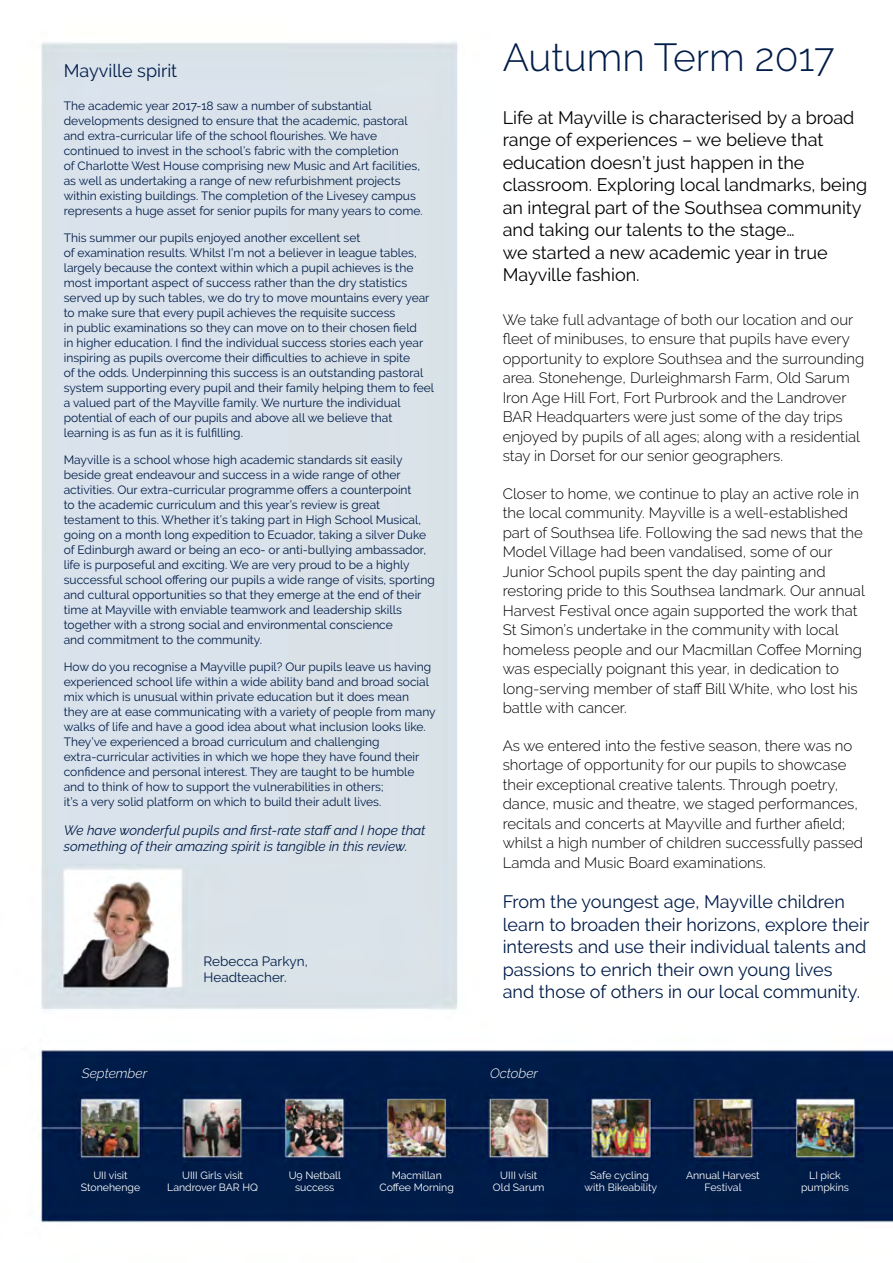
<style>
.page{position:relative;width:893px;height:1263px;background:#fff}
.page>*{position:absolute;margin:0;border:0;box-sizing:border-box;transform-origin:0 0}
.t1{font:300 39px "Raleway";color:#001c48}
.t2{font:18px/22.5px "Raleway";color:#000}
.t3{font:18px/22.5px "Raleway";color:#001c48}
.t4{font:300 15px/19.5px "Raleway";color:#000}
.t5{font:italic 13.5px/16.5px "Raleway";color:#001c48}
.t6{font:13.5px/16.2px "Raleway";color:#001c48}
.t7{font:italic 300 13.5px "Raleway";color:#fff}
.t8{font:12px/15px "Raleway";color:#001c48}
.t9{font:10.5px/12.6px "Raleway";color:#fff;text-align:center}
</style>
<div class="page">
<img style="left:40px;top:42px;width:853px;height:1181px">
<h2 class="t3" style="left:64px;top:59px;width:115px">Mayville spirit</h2>
<p class="t8" style="left:64px;top:98px;width:360px">The academic year 2017-18 saw a number of substantial developments designed to ensure that the academic, pastoral and extra-curricular life of the school flourishes. We have continued to invest in the school’s fabric with the completion<br>of Charlotte West House comprising new Music and Art facilities, as well as undertaking a range of new refurbishment projects within existing buildings. The completion of the Livesey campus represents a huge asset for senior pupils for many years to come.</p>
<p class="t8" style="left:64px;top:230px;width:372px">This summer our pupils enjoyed another excellent set<br>of examination results. Whilst I’m not a believer in league tables, largely because the context within which a pupil achieves is the most important aspect of success rather than the dry statistics served up by such tables, we do try to move mountains every year to make sure that every pupil achieves the requisite success<br>in public examinations so they can move on to their chosen field<br>in higher education. I find the individual success stories each year inspiring as pupils overcome their difficulties to achieve in spite<br>of the odds. Underpinning this success is an outstanding pastoral system supporting every pupil and their family helping them to feel a valued part of the Mayville family. We nurture the individual potential of each of our pupils and above all we believe that learning is as fun as it is fulfilling.</p>
<p class="t8" style="left:64px;top:452px;width:373px">Mayville is a school whose high academic standards sit easily beside great endeavour and success in a wide range of other activities. Our extra-curricular programme offers a counterpoint<br>to the academic curriculum and this year’s review is great testament to this. Whether it’s taking part in High School Musical, going on a month long expedition to Ecuador, taking a silver Duke of Edinburgh award or being an eco- or anti-bullying ambassador, life is purposeful and exciting. We are very proud to be a highly successful school offering our pupils a wide range of visits, sporting and cultural opportunities so that they emerge at the end of their time at Mayville with enviable teamwork and leadership skills together with a strong social and environmental conscience<br>and commitment to the community.</p>
<p class="t8" style="left:64px;top:659px;width:373px">How do you recognise a Mayville pupil? Our pupils leave us having experienced school life within a wide ability band and broad social mix which is unusual within private education but it does mean they are at ease communicating with a variety of people from many walks of life and have a good idea about what inclusion looks like.<br>They’ve experienced a broad curriculum and challenging extra-curricular activities in which we hope they have found their confidence and personal interest. They are taught to be humble and to think of how to support the vulnerabilities in others;<br>it’s a very solid platform on which to build their adult lives.</p>
<p class="t5" style="left:64px;top:821px;width:363px">We have wonderful pupils and first-rate staff and I hope that something of their amazing spirit is tangible in this review.</p>
<p class="t7" style="left:82px;top:1065px;width:67px">September</p>
<p class="t6" style="left:204px;top:953px;width:106px">Rebecca Parkyn,<br>Headteacher.</p>
<p class="t9" style="left:81px;top:1168px;width:61px">UII visit<br>Stonehenge</p>
<p class="t9" style="left:167px;top:1168px;width:92px">UIII Girls visit<br>Landrover BAR HQ</p>
<p class="t9" style="left:289px;top:1168px;width:54px">U9 Netball success</p>
<p class="t9" style="left:380px;top:1168px;width:76px">Macmillan<br>Coffee Morning</p>
<h1 class="t1" style="left:503px;top:35px;width:333px">Autumn Term 2017</h1>
<p class="t2" style="left:503px;top:106px;width:366px">Life at Mayville is characterised by a broad range of experiences – we believe that education doesn’t just happen in the classroom. Exploring local landmarks, being an integral part of the Southsea community and taking our talents to the stage…<br>we started a new academic year in true Mayville fashion.</p>
<p class="t4" style="left:503px;top:309px;width:363px">We take full advantage of both our location and our fleet of minibuses, to ensure that pupils have every opportunity to explore Southsea and the surrounding area. Stonehenge, Durleighmarsh Farm, Old Sarum Iron Age Hill Fort, Fort Purbrook and the Landrover BAR Headquarters were just some of the day trips enjoyed by pupils of all ages; along with a residential stay in Dorset for our senior geographers.</p>
<p class="t4" style="left:503px;top:483px;width:364px">Closer to home, we continue to play an active role in the local community. Mayville is a well-established part of Southsea life. Following the sad news that the Model Village had been vandalised, some of our Junior School pupils spent the day painting and restoring pride to this Southsea landmark. Our annual Harvest Festival once again supported the work that St Simon’s undertake in the community with local homeless people and our Macmillan Coffee Morning was especially poignant this year, in dedication to long-serving member of staff Bill White, who lost his battle with cancer.</p>
<p class="t4" style="left:503px;top:735px;width:362px">As we entered into the festive season, there was no shortage of opportunity for our pupils to showcase their exceptional creative talents. Through poetry, dance, music and theatre, we staged performances, recitals and concerts at Mayville and further afield; whilst a high number of children successfully passed Lamda and Music Board examinations.</p>
<h2 class="t3" style="left:503px;top:890px;width:368px">From the youngest age, Mayville children learn to broaden their horizons, explore their interests and use their individual talents and passions to enrich their own young lives<br>and those of others in our local community.</h2>
<p class="t7" style="left:490px;top:1065px;width:50px">October</p>
<p class="t9" style="left:493px;top:1168px;width:53px">UIII visit<br>Old Sarum</p>
<p class="t9" style="left:585px;top:1168px;width:74px">Safe cycling with Bikeability</p>
<p class="t9" style="left:686px;top:1168px;width:75px">Annual Harvest<br>Festival</p>
<p class="t9" style="left:801px;top:1168px;width:49px">LI pick pumpkins</p>
</div>
